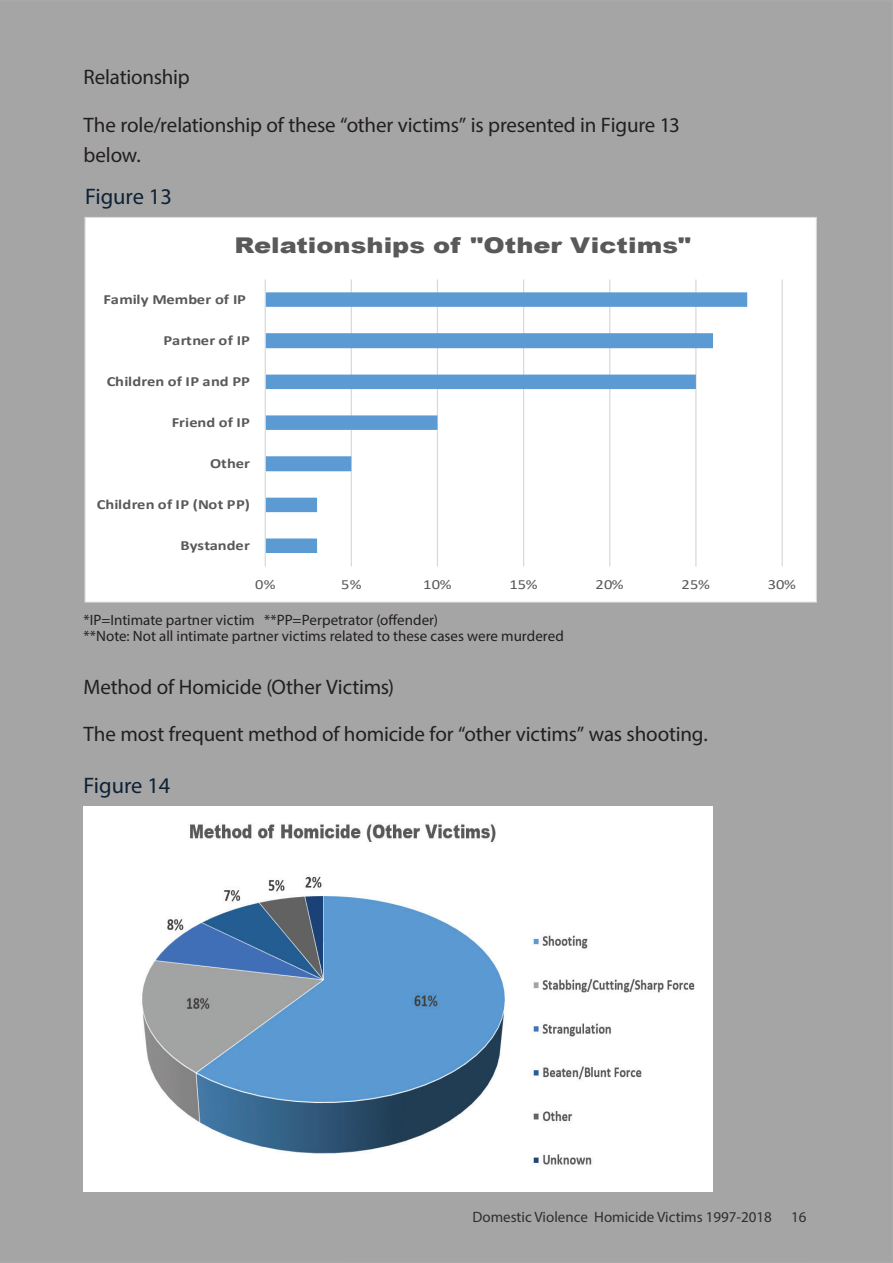
<style>
.page{position:relative;width:893px;height:1263px;background:#a6a5a5}
.page>*{position:absolute;margin:0;border:0;box-sizing:border-box;transform-origin:0 0}
.t1{font:22.5px "Myriad Pro";color:#0d2235}
.t2{font:900 21.75px "Arial";color:#595959;scale:1.18 1}
.t3{font:21px/30px "Myriad Pro";letter-spacing:-.01em;color:#231f20}
.t4{font:15px/16.5px "Myriad Pro";color:#231f20}
.t5{font:15px "Myriad Pro";color:#2d2e2e}
.t6{font:15px "Myriad Pro";color:#333233}
.t7{font:700 13.95px "Calibri";letter-spacing:.015em;color:#595959;scale:1.18 1}
.t8{font:13.95px "Calibri";letter-spacing:.01em;color:#595959;scale:1.18 1}
.t9{font:700 13.95px "Calibri";letter-spacing:-.005em;color:#595959;scale:1.18 1}
</style>
<div class="page">
<div style="left:85px;top:217px;width:731px;height:385px;background:#fff"></div>
<hr style="left:351px;top:279px;width:1px;height:287px;background:#dad9d8">
<hr style="left:437px;top:279px;width:1px;height:287px;background:#dad9d8">
<hr style="left:523px;top:279px;width:1px;height:287px;background:#dad9d8">
<hr style="left:609px;top:279px;width:1px;height:287px;background:#dad9d8">
<hr style="left:695px;top:279px;width:1px;height:287px;background:#dad9d8">
<hr style="left:782px;top:279px;width:1px;height:287px;background:#dad9d8">
<svg style="left:266px;top:292px;width:481px;height:261px"></svg>
<hr style="left:265px;top:279px;width:1px;height:287px;background:#dad9d8">
<div style="left:345px;top:1206px;width:462px;height:55px;background:#a6a5a5"></div>
<img style="left:84px;top:806px;width:629px;height:386px">
<p class="t3" style="left:84px;top:61px;width:108px">Relationship</p>
<p class="t3" style="left:84px;top:109px;width:598px">The role/relationship of these “other victims” is presented in Figure 13 below.</p>
<p class="t1" style="left:85px;top:183px;width:88px">Figure 13</p>
<p class="t2" style="left:235px;top:229px;width:388px">Relationships of "Other Victims"</p>
<p class="t9" style="left:103px;top:289px;width:122px">Family Member of IP</p>
<p class="t7" style="left:164px;top:330px;width:75px">Partner of IP</p>
<p class="t7" style="left:107px;top:371px;width:123px">Children of IP and PP</p>
<p class="t7" style="left:172px;top:412px;width:68px">Friend of IP</p>
<p class="t7" style="left:210px;top:453px;width:35px">Other</p>
<p class="t7" style="left:97px;top:494px;width:131px">Children of IP (Not PP)</p>
<p class="t7" style="left:181px;top:535px;width:60px">Bystander</p>
<p class="t8" style="left:255px;top:574px;width:19px">0%</p>
<p class="t8" style="left:341px;top:574px;width:19px">5%</p>
<p class="t8" style="left:423px;top:574px;width:25px">10%</p>
<p class="t8" style="left:509px;top:574px;width:25px">15%</p>
<p class="t8" style="left:595px;top:574px;width:25px">20%</p>
<p class="t8" style="left:682px;top:574px;width:25px">25%</p>
<p class="t8" style="left:768px;top:574px;width:25px">30%</p>
<p class="t4" style="left:84px;top:611px;width:482px">*IP=Intimate partner victim **PP=Perpetrator (offender)<br>**Note: Not all intimate partner victims related to these cases were murdered</p>
<p class="t3" style="left:84px;top:672px;width:312px">Method of Homicide (Other Victims)</p>
<p class="t3" style="left:84px;top:718px;width:626px">The most frequent method of homicide for “other victims” was shooting.</p>
<p class="t1" style="left:84px;top:771px;width:88px">Figure 14</p>
<p class="t5" style="left:472px;top:1207px;width:301px">Domestic Violence Homicide Victims 1997-2018</p>
<p class="t5" style="left:791px;top:1207px;width:17px">16</p>
<p class="t6" style="left:661px;top:1209px;width:105px">Company Profile</p>
<p class="t6" style="left:786px;top:1209px;width:17px">19</p>
</div>
